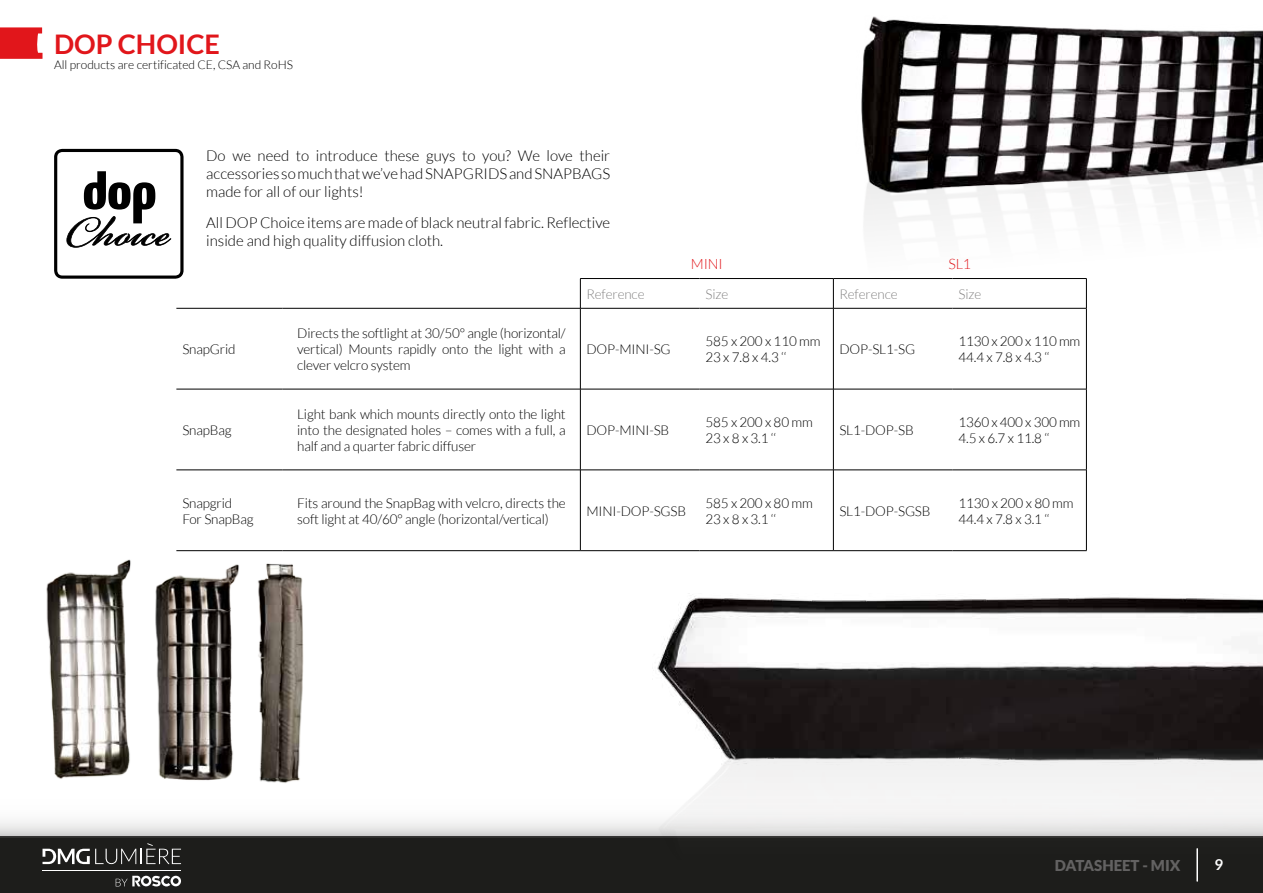
<style>
.page{position:relative;width:1263px;height:893px;background:#fff}
.page>*{position:absolute;margin:0;border:0;box-sizing:border-box;transform-origin:0 0}
.t1{font:700 27px "Lato";color:#e1161b}
.t2{font:300 15px/18px "Lato";color:#000;text-align:justify}
.t3{font:900 15px "Lato";color:#636262}
.t4{font:700 15px "Lato";color:#fff}
.t5{font:300 14.25px "Lato";letter-spacing:-.01em;color:#e1161b}
.t6{font:300 13.5px/16.2px "Lato";letter-spacing:-.01em;color:#000}
.t7{font:300 13.5px "Lato";letter-spacing:-.01em;color:#838282}
.t8{font:300 12px "Lato";color:#000}
</style>
<div class="page">
<div style="left:0;top:837px;width:1263px;height:56px;background:#1d1d1b"></div>
<hr style="left:1196px;top:849px;width:2px;height:32px;background:#fff">
<svg style="left:0;top:821px;width:653px;height:16px"></svg>
<svg style="left:0;top:27px;width:43px;height:32px"></svg>
<svg style="left:116px;top:876px;width:65px;height:10px"></svg>
<hr style="left:43px;top:870px;width:138px;height:1px;background:#fff">
<svg style="left:43px;top:843px;width:138px;height:21px"></svg>
<svg style="left:54px;top:149px;width:130px;height:129px"></svg>
<img style="left:653px;top:828px;width:610px;height:37px">
<img style="left:653px;top:596px;width:610px;height:232px">
<hr style="left:176px;top:308px;width:107px;height:1px;background:#000">
<hr style="left:283px;top:308px;width:297px;height:1px;background:#000">
<hr style="left:580px;top:308px;width:119px;height:1px;background:#000">
<hr style="left:699px;top:308px;width:134px;height:1px;background:#000">
<hr style="left:833px;top:308px;width:119px;height:1px;background:#000">
<hr style="left:952px;top:308px;width:134px;height:1px;background:#000">
<hr style="left:176px;top:389px;width:107px;height:1px;background:#000">
<hr style="left:283px;top:389px;width:297px;height:1px;background:#000">
<hr style="left:580px;top:389px;width:119px;height:1px;background:#000">
<hr style="left:699px;top:389px;width:134px;height:1px;background:#000">
<hr style="left:833px;top:389px;width:119px;height:1px;background:#000">
<hr style="left:952px;top:389px;width:134px;height:1px;background:#000">
<hr style="left:176px;top:470px;width:107px;height:1px;background:#000">
<hr style="left:283px;top:470px;width:297px;height:1px;background:#000">
<hr style="left:580px;top:470px;width:119px;height:1px;background:#000">
<hr style="left:699px;top:470px;width:134px;height:1px;background:#000">
<hr style="left:833px;top:470px;width:119px;height:1px;background:#000">
<hr style="left:952px;top:470px;width:134px;height:1px;background:#000">
<hr style="left:176px;top:550px;width:107px;height:1px;background:#000">
<hr style="left:283px;top:550px;width:297px;height:1px;background:#000">
<hr style="left:580px;top:550px;width:119px;height:1px;background:#000">
<hr style="left:699px;top:550px;width:134px;height:1px;background:#000">
<hr style="left:833px;top:550px;width:119px;height:1px;background:#000">
<hr style="left:952px;top:550px;width:134px;height:1px;background:#000">
<hr style="left:580px;top:278px;width:119px;height:1px;background:#000">
<hr style="left:699px;top:278px;width:134px;height:1px;background:#000">
<hr style="left:833px;top:278px;width:119px;height:1px;background:#000">
<svg style="left:1086px;top:284px;width:1px;height:24px"></svg>
<hr style="left:1086px;top:308px;width:1px;height:81px;background:#000">
<hr style="left:1086px;top:389px;width:1px;height:81px;background:#000">
<hr style="left:1086px;top:470px;width:1px;height:80px;background:#000">
<svg style="left:833px;top:279px;width:1px;height:29px"></svg>
<hr style="left:833px;top:308px;width:1px;height:81px;background:#000">
<hr style="left:833px;top:389px;width:1px;height:81px;background:#000">
<hr style="left:833px;top:470px;width:1px;height:80px;background:#000">
<svg style="left:580px;top:279px;width:1px;height:29px"></svg>
<hr style="left:580px;top:308px;width:1px;height:81px;background:#000">
<hr style="left:580px;top:389px;width:1px;height:81px;background:#000">
<hr style="left:580px;top:470px;width:1px;height:80px;background:#000">
<img style="left:861px;top:16px;width:402px;height:207px">
<img style="left:155px;top:564px;width:84px;height:217px">
<img style="left:258px;top:563px;width:46px;height:220px">
<img style="left:46px;top:559px;width:85px;height:220px">
<h1 class="t1" style="left:54px;top:29px;width:167px">DOP CHOICE</h1>
<p class="t8" style="left:54px;top:58px;width:240px">All products are certificated CE, CSA and RoHS</p>
<p class="t2" style="left:206px;top:147px;width:405px">Do we need to introduce these guys to you? We love their accessories so much that we’ve had SNAPGRIDS and SNAPBAGS made for all of our lights!</p>
<p class="t2" style="left:206px;top:213px;width:405px">All DOP Choice items are made of black neutral fabric. Reflective inside and high quality diffusion cloth.</p>
<p class="t5" style="left:691px;top:257px;width:33px">MINI</p>
<p class="t5" style="left:948px;top:257px;width:24px">SL1</p>
<p class="t6" style="left:182px;top:341px;width:55px">SnapGrid</p>
<p class="t6" style="left:182px;top:422px;width:51px">SnapBag</p>
<p class="t6" style="left:297px;top:325px;width:270px;text-align:justify">Directs the softlight at 30/50° angle (horizontal/ vertical) Mounts rapidly onto the light with a clever velcro system</p>
<p class="t6" style="left:297px;top:406px;width:270px;text-align:justify">Light bank which mounts directly onto the light into the designated holes – comes with a full, a half and a quarter fabric diffuser</p>
<p class="t7" style="left:586px;top:287px;width:60px">Reference</p>
<p class="t7" style="left:705px;top:287px;width:24px">Size</p>
<p class="t7" style="left:839px;top:287px;width:60px">Reference</p>
<p class="t7" style="left:958px;top:287px;width:24px">Size</p>
<p class="t6" style="left:586px;top:341px;width:86px">DOP-MINI-SG</p>
<p class="t6" style="left:705px;top:333px;width:117px">585 x 200 x 110 mm<br>23 x 7.8 x 4.3 ‘‘</p>
<p class="t6" style="left:839px;top:341px;width:77px">DOP-SL1-SG</p>
<p class="t6" style="left:958px;top:333px;width:123px">1130 x 200 x 110 mm<br>44.4 x 7.8 x 4.3 ‘‘</p>
<p class="t6" style="left:586px;top:422px;width:84px">DOP-MINI-SB</p>
<p class="t6" style="left:705px;top:414px;width:109px">585 x 200 x 80 mm<br>23 x 8 x 3.1 ‘‘</p>
<p class="t6" style="left:839px;top:422px;width:76px">SL1-DOP-SB</p>
<p class="t6" style="left:958px;top:414px;width:123px">1360 x 400 x 300 mm<br>4.5 x 6.7 x 11.8 ‘‘</p>
<p class="t6" style="left:182px;top:495px;width:73px">Snapgrid<br>For SnapBag</p>
<p class="t6" style="left:297px;top:495px;width:270px">Fits around the SnapBag with velcro, directs the soft light at 40/60° angle (horizontal/vertical)</p>
<p class="t6" style="left:586px;top:503px;width:101px">MINI-DOP-SGSB</p>
<p class="t6" style="left:705px;top:495px;width:109px">585 x 200 x 80 mm<br>23 x 8 x 3.1 ‘‘</p>
<p class="t6" style="left:839px;top:503px;width:93px">SL1-DOP-SGSB</p>
<p class="t6" style="left:958px;top:495px;width:117px">1130 x 200 x 80 mm<br>44.4 x 7.8 x 3.1 ‘‘</p>
<p class="t3" style="left:1055px;top:856px;width:127px">DATASHEET - MIX</p>
<p class="t4" style="left:1214px;top:856px;width:10px">9</p>
</div>
